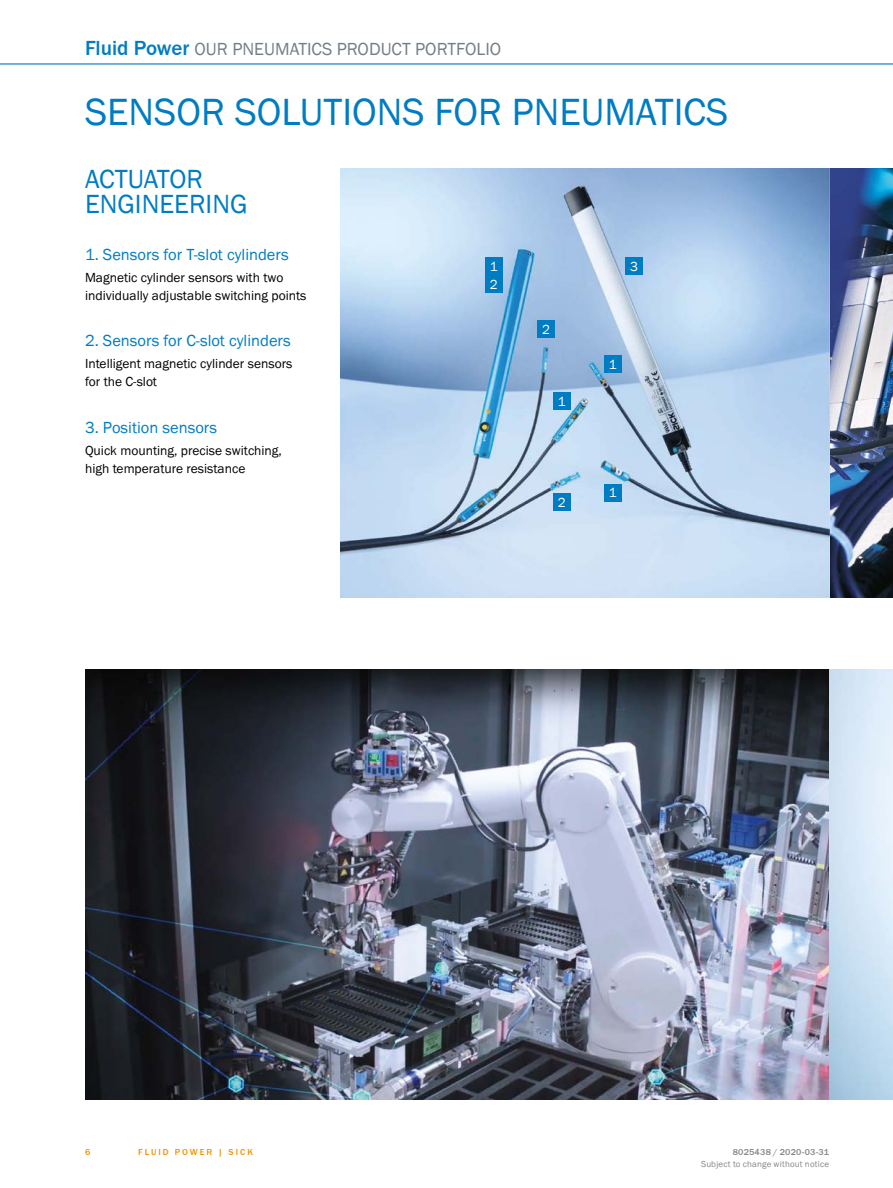
<style>
.page{position:relative;width:893px;height:1188px;background:#fff}
.page>*{position:absolute;margin:0;border:0;box-sizing:border-box;transform-origin:0 0}
.t1{font:39px "SICK Franklin";color:#007cc2}
.t2{font:27px/25.5px "SICK Franklin";color:#007cc2}
.t3{font:18px "SICK Franklin";color:#737f86}
.t4{font:16.5px "SICK Franklin";color:#007cc2}
.t5{font:13.5px/17.9px "SICK Franklin";color:#000}
.t6{font:13.5px "SICK Franklin";color:#fff}
.t7{font:9px "SICK Franklin";letter-spacing:.02em;color:#878787}
.t8{font:500 9px "SICK Franklin";letter-spacing:.02em;color:#878787}
.t9{font:500 9px "SICK Franklin";letter-spacing:.225em;color:#f39200}
.s1{font-weight:500;font-size:21px;color:#007cc2}
</style>
<div class="page">
<hr style="left:0;top:63px;width:893px;height:2px;background:#007cc2">
<img style="left:829px;top:168px;width:64px;height:430px">
<img style="left:85px;top:669px;width:744px;height:430px">
<svg style="left:829px;top:669px;width:64px;height:430px;background:#cee2f3"></svg>
<svg style="left:340px;top:168px;width:489px;height:430px;background:#b1cce7"></svg>
<div style="left:553px;top:392px;width:17px;height:17px;background:#007cc2"></div>
<div style="left:485px;top:257px;width:17px;height:17px;background:#007cc2"></div>
<div style="left:604px;top:356px;width:17px;height:17px;background:#007cc2"></div>
<div style="left:604px;top:484px;width:17px;height:17px;background:#007cc2"></div>
<div style="left:625px;top:257px;width:17px;height:17px;background:#007cc2"></div>
<div style="left:537px;top:321px;width:17px;height:17px;background:#007cc2"></div>
<div style="left:485px;top:275px;width:17px;height:17px;background:#007cc2"></div>
<div style="left:553px;top:494px;width:17px;height:17px;background:#007cc2"></div>
<h3 class="t3" style="left:85px;top:38px;width:418px"><span class="s1">Fluid Power</span> OUR PNEUMATICS PRODUCT PORTFOLIO</h3>
<h1 class="t1" style="left:85px;top:88px;width:645px">SENSOR SOLUTIONS FOR PNEUMATICS</h1>
<h2 class="t2" style="left:85px;top:166px;width:164px">ACTUATOR<br>ENGINEERING</h2>
<p class="t4" style="left:85px;top:244px;width:205px">1. Sensors for T-slot cylinders</p>
<p class="t5" style="left:85px;top:269px;width:223px">Magnetic cylinder sensors with two individually adjustable switching points</p>
<p class="t4" style="left:85px;top:330px;width:207px">2. Sensors for C-slot cylinders</p>
<p class="t5" style="left:85px;top:355px;width:209px">Intelligent magnetic cylinder sensors for the C-slot</p>
<p class="t4" style="left:85px;top:417px;width:134px">3. Position sensors</p>
<p class="t5" style="left:85px;top:442px;width:198px">Quick mounting, precise switching, high temperature resistance</p>
<p class="t6" style="left:490px;top:258px;width:9px">1</p>
<p class="t6" style="left:490px;top:276px;width:9px">2</p>
<p class="t6" style="left:542px;top:321px;width:9px">2</p>
<p class="t6" style="left:558px;top:393px;width:9px">1</p>
<p class="t6" style="left:558px;top:494px;width:9px">2</p>
<p class="t6" style="left:630px;top:258px;width:9px">3</p>
<p class="t6" style="left:609px;top:356px;width:9px">1</p>
<p class="t6" style="left:609px;top:485px;width:9px">1</p>
<p class="t9" style="left:85px;top:1146px;width:7px">6</p>
<p class="t9" style="left:138px;top:1146px;width:116px">FLUID POWER | SICK</p>
<p class="t8" style="left:733px;top:1146px;width:98px">8025438 / 2020-03-31</p>
<p class="t7" style="left:701px;top:1159px;width:130px">Subject to change without notice</p>
</div>
